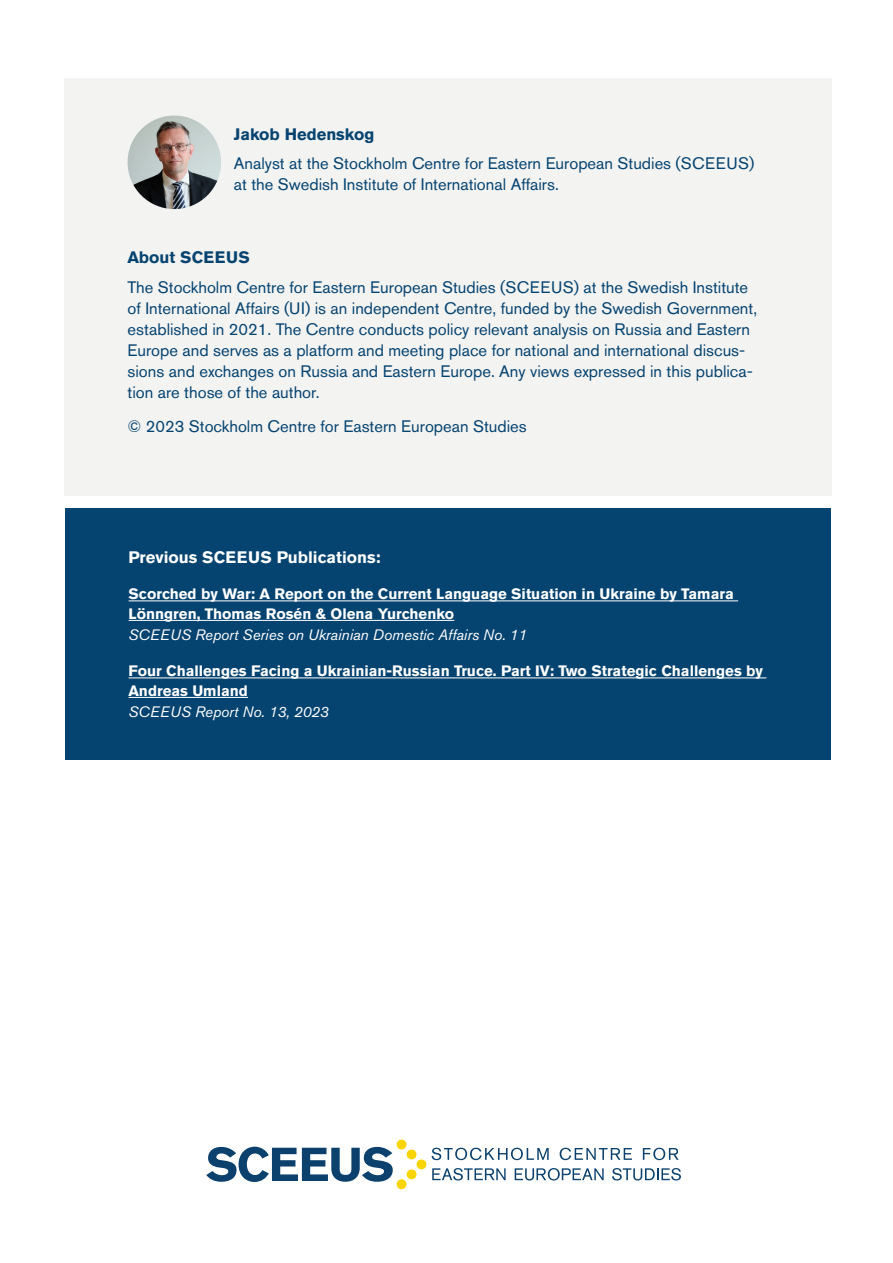
<style>
.page{position:relative;width:893px;height:1263px;background:#fff}
.page>*{position:absolute;margin:0;border:0;box-sizing:border-box;transform-origin:0 0}
.t1{font:16.5px/21px "Akzidenz Grotesk BE";color:#054370}
.t2{font:700 16.5px "Akzidenz Grotesk BE";color:#fff}
.t3{font:700 16.5px "Akzidenz Grotesk BE";color:#054370}
.t4{font:700 15px/19.5px "Akzidenz Grotesk BE";color:#fff}
.t5{font:italic 15px "Akzidenz Grotesk BE";color:#fff}
</style>
<div class="page">
<div style="left:64px;top:78px;width:767px;height:417px;background:#f3f3f2"></div>
<div style="left:65px;top:508px;width:765px;height:251px;background:#054370"></div>
<hr style="left:129px;top:600px;width:609px;height:1px;background:#fff">
<hr style="left:129px;top:620px;width:325px;height:1px;background:#fff">
<hr style="left:129px;top:677px;width:637px;height:1px;background:#fff">
<hr style="left:129px;top:697px;width:119px;height:1px;background:#fff">
<svg style="left:206px;top:1139px;width:475px;height:50px"></svg>
<img style="left:128px;top:116px;width:93px;height:93px;border-radius:47px">
<p class="t3" style="left:234px;top:125px;width:142px">Jakob Hedenskog</p>
<p class="t1" style="left:234px;top:153px;width:522px">Analyst at the Stockholm Centre for Eastern European Studies (SCEEUS) at the Swedish Institute of International Affairs.</p>
<p class="t3" style="left:128px;top:248px;width:124px">About SCEEUS</p>
<p class="t1" style="left:128px;top:276px;width:631px">The Stockholm Centre for Eastern European Studies (SCEEUS) at the Swedish Institute of International Affairs (UI) is an independent Centre, funded by the Swedish Government, established in 2021. The Centre conducts policy relevant analysis on Russia and Eastern Europe and serves as a platform and meeting place for national and international discus&shy;sions and exchanges on Russia and Eastern Europe. Any views expressed in this publica&shy;tion are those of the author.</p>
<p class="t1" style="left:128px;top:415px;width:401px">© 2023 Stockholm Centre for Eastern European Studies</p>
<p class="t2" style="left:129px;top:548px;width:253px">Previous SCEEUS Publications:</p>
<p class="t4" style="left:129px;top:584px;width:607px">Scorched by War: A Report on the Current Language Situation in Ukraine by Tamara<br>Lönngren, Thomas Rosén &amp; Olena Yurchenko</p>
<p class="t5" style="left:129px;top:626px;width:400px">SCEEUS Report Series on Ukrainian Domestic Affairs No. 11</p>
<p class="t4" style="left:129px;top:661px;width:636px">Four Challenges Facing a Ukrainian-Russian Truce. Part IV: Two Strategic Challenges by<br>Andreas Umland</p>
<p class="t5" style="left:129px;top:703px;width:202px">SCEEUS Report No. 13, 2023</p>
</div>
